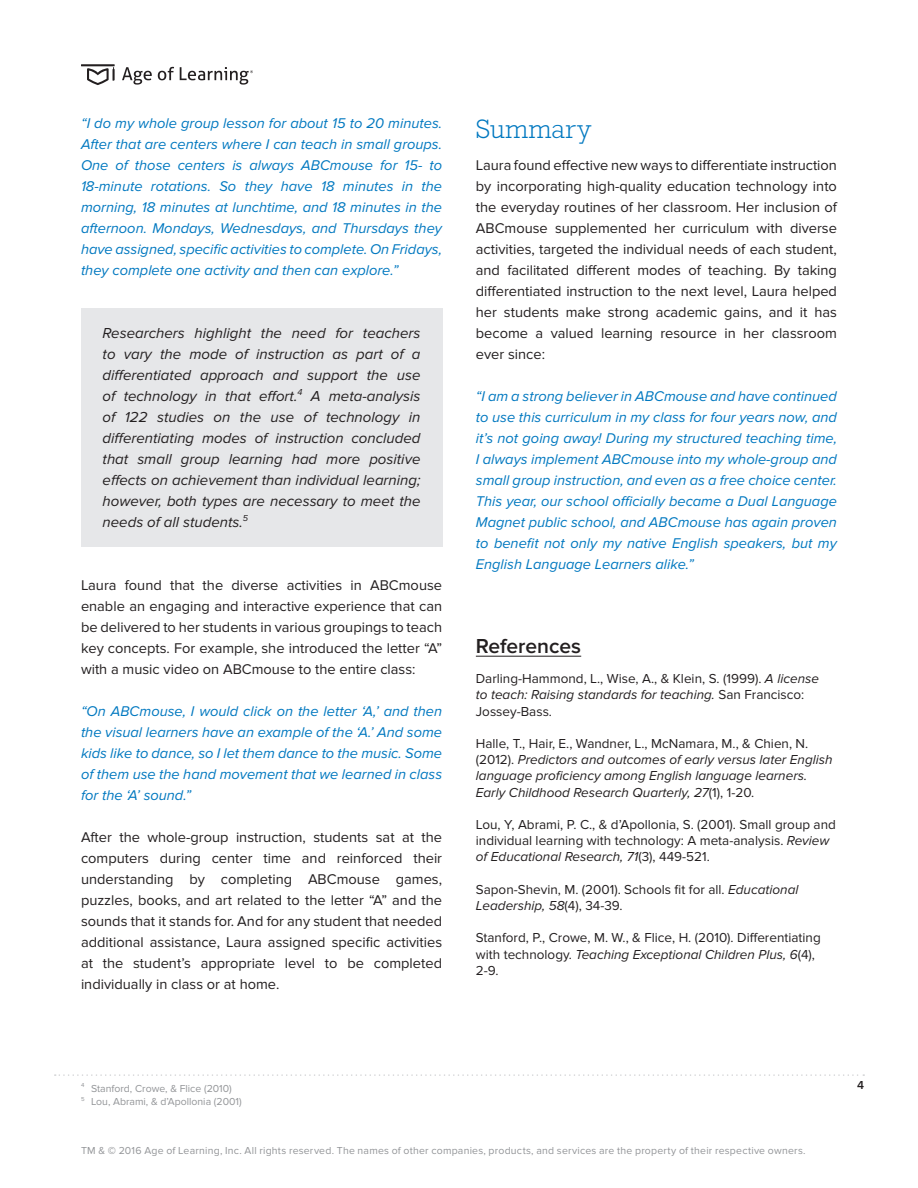
<style>
.page{position:relative;width:918px;height:1188px;background:#fff}
.page>*{position:absolute;margin:0;border:0;box-sizing:border-box;transform-origin:0 0}
.t1{font:300 27px "Rockwell Std";letter-spacing:.02em;color:#0078c0}
.t2{font:600 21px "Proxima Nova";color:#231f20}
.t3{font:italic 15px/21px "Proxima Nova";color:#231f20;text-align:justify}
.t4{font:14.7px/21px "Proxima Nova";color:#231f20;text-align:justify}
.t5{font:italic 14.7px/21px "Proxima Nova";color:#0078c0;text-align:justify}
.t6{font:13.5px/16.2px "Proxima Nova";color:#231f20}
.t7{font:italic 13.5px/16.2px "Proxima Nova";color:#231f20}
.t8{font:600 12px "Proxima Nova";color:#231f20}
.t9{font:10.5px "Proxima Nova";letter-spacing:.02em;color:#939598}
.t10{font:10.5px/13.8px "Proxima Nova";color:#939598}
.s1{font-style:italic}
.s2{font-style:normal}
.s3{font-weight:900}
</style>
<div class="page">
<hr style="left:81px;top:64px;width:34px;height:2px;background:#231f20">
<svg style="left:87px;top:67px;width:28px;height:18px"></svg>
<svg style="left:122px;top:67px;width:30px;height:18px"></svg>
<svg style="left:158px;top:67px;width:16px;height:13px"></svg>
<svg style="left:180px;top:67px;width:73px;height:18px"></svg>
<svg style="left:55px;top:1074px;width:809px;height:2px"></svg>
<div style="left:81px;top:308px;width:361px;height:239px;background:#e6e7e9"></div>
<hr style="left:476px;top:656px;width:105px;height:1px;background:#231f20">
<p class="t5" style="left:81px;top:112px;width:363px">“I do my whole group lesson for about 15 to 20 minutes.<br>After that are centers where I can teach in small groups.<br>One of those centers is always ABCmouse for 15- to 18-minute rotations. So they have 18 minutes in the morning, 18 minutes at lunchtime, and 18 minutes in the afternoon. Mondays, Wednesdays, and Thursdays they have assigned, specific activities to complete. On Fridays, they complete one activity and then can explore.”</p>
<p class="t3" style="left:103px;top:322px;width:319px">Researchers highlight the need for teachers to vary the mode of instruction as part of a differentiated approach and support the use of technology in that effort.<sup>4</sup> A meta-analysis of 122 studies on the use of technology in differentiating modes of instruction concluded that small group learning had more positive effects on achievement than individual learning; however, both types are necessary to meet the needs of all students.<sup>5</sup></p>
<p class="t4" style="left:81px;top:574px;width:363px">Laura found that the diverse activities in ABCmouse enable an engaging and interactive experience that can be delivered to her students in various groupings to teach key concepts. For example, she introduced the letter “A” with a music video on ABCmouse to the entire class:</p>
<p class="t5" style="left:81px;top:700px;width:363px">“On ABCmouse, I would click on the letter ‘A,’ and then the visual learners have an example of the ‘A.’ And some kids like to dance, so I let them dance to the music. Some of them use the hand movement that we learned in class for the ‘A’ sound.”</p>
<p class="t4" style="left:81px;top:826px;width:363px">After the whole-group instruction, students sat at the computers during center time and reinforced their understanding by completing ABCmouse games, puzzles, books, and art related to the letter “A” and the sounds that it stands for. And for any student that needed additional assistance, Laura assigned specific activities at the student’s appropriate level to be completed individually in class or at home.</p>
<h1 class="t1" style="left:476px;top:114px;width:117px">Summary</h1>
<p class="t4" style="left:476px;top:154px;width:363px">Laura found effective new ways to differentiate instruction by incorporating high-quality education technology into the everyday routines of her classroom. Her inclusion of ABCmouse supplemented her curriculum with diverse activities, targeted the individual needs of each student, and facilitated different modes of teaching. By taking differentiated instruction to the next level, Laura helped her students make strong academic gains, and it has become a valued learning resource in her classroom ever since:</p>
<p class="t5" style="left:476px;top:385px;width:363px">“I am a strong believer in ABCmouse and have continued to use this curriculum in my class for four years now, and it’s not going away! During my structured teaching time, I always implement ABCmouse into my whole-group and small group instruction, and even as a free choice center.<br>This year, our school officially became a Dual Language Magnet public school, and ABCmouse has again proven to benefit not only my native English speakers, but my English Language Learners alike.”</p>
<h2 class="t2" style="left:476px;top:634px;width:107px">References</h2>
<p class="t6" style="left:476px;top:671px;width:345px">Darling-Hammond, L., Wise, A., &amp; Klein, S. (1999). <span class="s1">A license to teach: Raising standards for teaching.</span> San Francisco:<br>Jossey-Bass.</p>
<p class="t7" style="left:476px;top:736px;width:358px"><span class="s2">Halle, T., Hair, E., Wandner, L., McNamara, M., &amp; Chien, N. (2012).</span> Predictors and outcomes of early versus later English language proficiency among English language learners.<br>Early Childhood Research Quarterly, 27<span class="s2">(1), 1-20.</span></p>
<p class="t6" style="left:476px;top:817px;width:362px">Lou, Y, Abrami, P. C., &amp; d’Apollonia, S. (2001). Small group and individual learning with technology: A meta-analysis. <span class="s1">Review of Educational Research, 71</span>(3), 449-521.</p>
<p class="t6" style="left:476px;top:881px;width:324px">Sapon-Shevin, M. (2001). Schools fit for all. <span class="s1">Educational<br>Leadership, 58</span>(4), 34-39.</p>
<p class="t6" style="left:476px;top:930px;width:346px">Stanford, P., Crowe, M. W., &amp; Flice, H. (2010). Differentiating with technology. <span class="s1">Teaching Exceptional Children Plus, 6</span>(4),<br>2-9.</p>
<p class="t10" style="left:81px;top:1081px;width:162px"><sup>4</sup> Stanford, Crowe, &amp; Flice (2010)<br><sup>5</sup> Lou, Abrami, &amp; d’Apollonia (2001)</p>
<p class="t9" style="left:81px;top:1145px;width:726px">TM &amp; <span class="s3">©</span> 2016 Age of Learning, Inc. All rights reserved. The names of other companies, products, and services are the property of their respective owners.</p>
<p class="t8" style="left:857px;top:1078px;width:8px">4</p>
</div>
